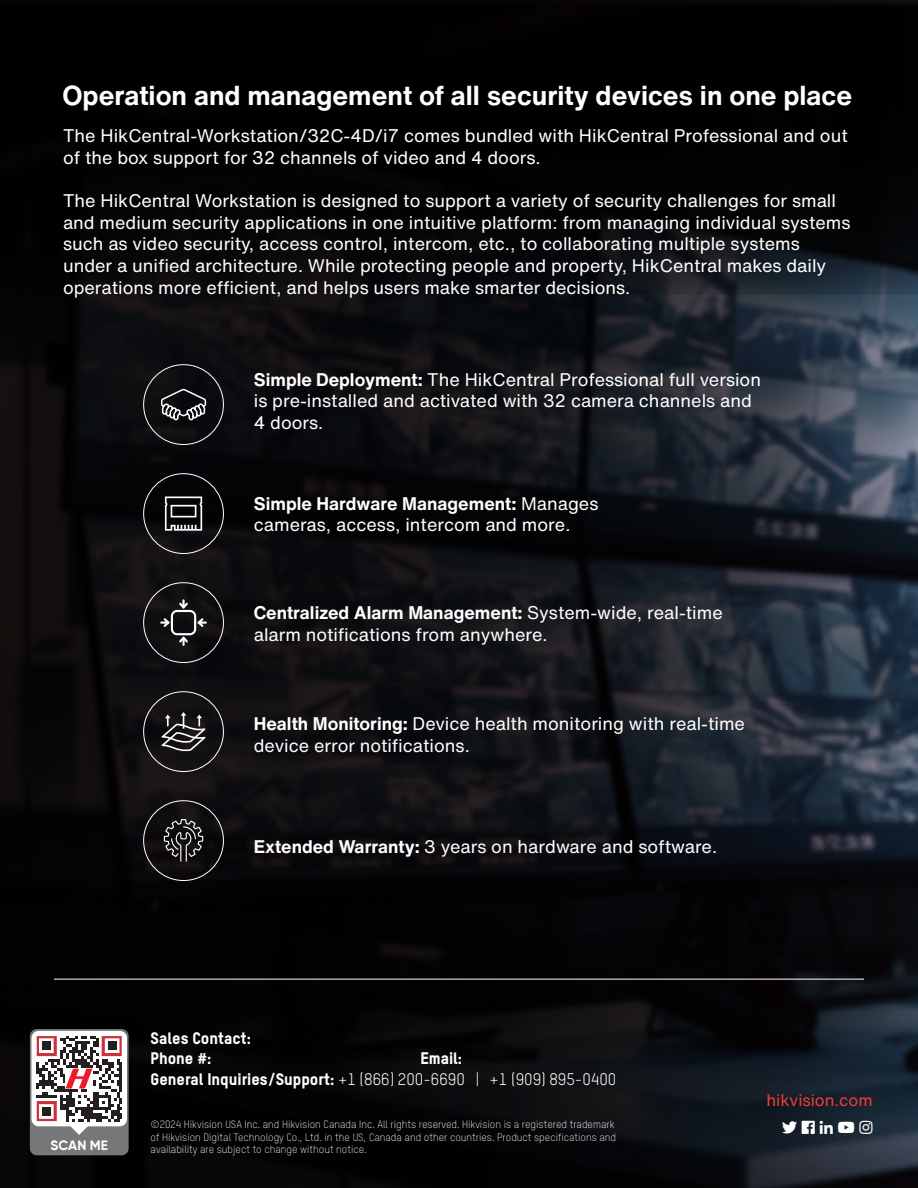
<style>
.page{position:relative;width:918px;height:1188px;background:#fff}
.page>*{position:absolute;margin:0;border:0;box-sizing:border-box;transform-origin:0 0}
.t1{font:700 27px "Helvetica Now Text";color:#fff}
.t2{font:18px/21.6px "Helvetica Now Text";color:#fff}
.t3{font:16.5px "TSTARPRO";color:#fff}
.Hik_Bullets_2{font:800 16.5px "TSTARPRO";color:#fff}
.t4{font:16.5px "Helvetica Now Text";color:#ed3e37}
.Hik_Bullets_2-2{font:700 13.5px "Gilroy";letter-spacing:.01em;color:#fff}
.t5{font:300 10.5px/12.6px "TSTARPRO";color:#fff}
.s1{font-weight:700}
.s2{font-weight:800}
</style>
<div class="page">
<img style="left:0;top:0;width:918px;height:1188px">
<svg style="left:160px;top:387px;width:47px;height:34px;background:#3e3e41"></svg>
<div style="left:143px;top:365px;width:81px;height:80px;border:1px solid #fff;border-radius:50%"></div>
<svg style="left:165px;top:497px;width:37px;height:34px"></svg>
<div style="left:143px;top:474px;width:81px;height:80px;border:1px solid #fff;border-radius:50%"></div>
<svg style="left:163px;top:819px;width:41px;height:44px;background:#383537"></svg>
<div style="left:143px;top:801px;width:81px;height:80px;border:1px solid #fff;border-radius:50%"></div>
<svg style="left:160px;top:599px;width:47px;height:47px;background:#333234"></svg>
<div style="left:143px;top:583px;width:81px;height:80px;border:1px solid #fff;border-radius:50%"></div>
<svg style="left:162px;top:712px;width:43px;height:40px;background:#464445"></svg>
<div style="left:143px;top:692px;width:81px;height:80px;border:1px solid #fff;border-radius:50%"></div>
<hr style="left:54px;top:979px;width:810px;height:1px;background:#fff">
<div style="left:30px;top:1029px;width:99px;height:126px;background:#777779;border-radius:7px"></div>
<div style="left:31px;top:1031px;width:96px;height:95px;background:#fff;border-radius:7px"></div>
<svg style="left:37px;top:1036px;width:85px;height:99px"></svg>
<div style="left:42px;top:1041px;width:9px;height:9px;background:#231f20"></div>
<div style="left:108px;top:1041px;width:9px;height:9px;background:#231f20"></div>
<div style="left:42px;top:1107px;width:9px;height:9px;background:#231f20"></div>
<img style="left:66px;top:1068px;width:27px;height:21px">
<svg style="left:782px;top:1121px;width:72px;height:13px"></svg>
<svg style="left:860px;top:1121px;width:13px;height:13px"></svg>
<p class="t1" style="left:63px;top:75px;width:791px">Operation and management of all security devices in one place</p>
<p class="t2" style="left:63px;top:125px;width:786px">The HikCentral-Workstation/32C-4D/i7 comes bundled with HikCentral Professional and out of the box support for 32 channels of video and 4 doors.</p>
<p class="t2" style="left:63px;top:190px;width:789px">The HikCentral Workstation is designed to support a variety of security challenges for small and medium security applications in one intuitive platform: from managing individual systems such as video security, access control, intercom, etc., to collaborating multiple systems under a unified architecture. While protecting people and property, HikCentral makes daily operations more efficient, and helps users make smarter decisions.</p>
<p class="t2" style="left:254px;top:368px;width:509px"><span class="s1">Simple Deployment:</span> The HikCentral Professional full version is pre-installed and activated with 32 camera channels and<br>4 doors.</p>
<p class="t2" style="left:254px;top:492px;width:346px"><span class="s1">Simple Hardware Management:</span> Manages cameras, access, intercom and more.</p>
<p class="t2" style="left:254px;top:601px;width:471px"><span class="s1">Centralized Alarm Management:</span> System-wide, real-time alarm notifications from anywhere.</p>
<p class="t2" style="left:254px;top:712px;width:493px"><span class="s1">Health Monitoring:</span> Device health monitoring with real-time device error notifications.</p>
<p class="t2" style="left:254px;top:835px;width:465px"><span class="s1">Extended Warranty:</span> 3 years on hardware and software.</p>
<p class="Hik_Bullets_2-2" style="left:50px;top:1136px;width:59px">SCAN ME</p>
<p class="Hik_Bullets_2" style="left:151px;top:1027px;width:102px">Sales Contact:</p>
<p class="Hik_Bullets_2" style="left:151px;top:1047px;width:62px">Phone #:</p>
<p class="Hik_Bullets_2" style="left:421px;top:1047px;width:43px">Email:</p>
<p class="t3" style="left:151px;top:1068px;width:467px"><span class="s2">General Inquiries/Support:</span> +1 (866) 200-6690 | +1 (909) 895-0400</p>
<p class="t5" style="left:151px;top:1118px;width:467px">©2024 Hikvision USA Inc. and Hikvision Canada Inc. All rights reserved. Hikvision is a registered trademark of Hikvision Digital Technology Co., Ltd. in the US, Canada and other countries. Product specifications and</p>
<p class="t5" style="left:151px;top:1143px;width:218px">availability are subject to change without notice.</p>
<p class="t4" style="left:766px;top:1087px;width:108px">hikvision.com</p>
</div>
